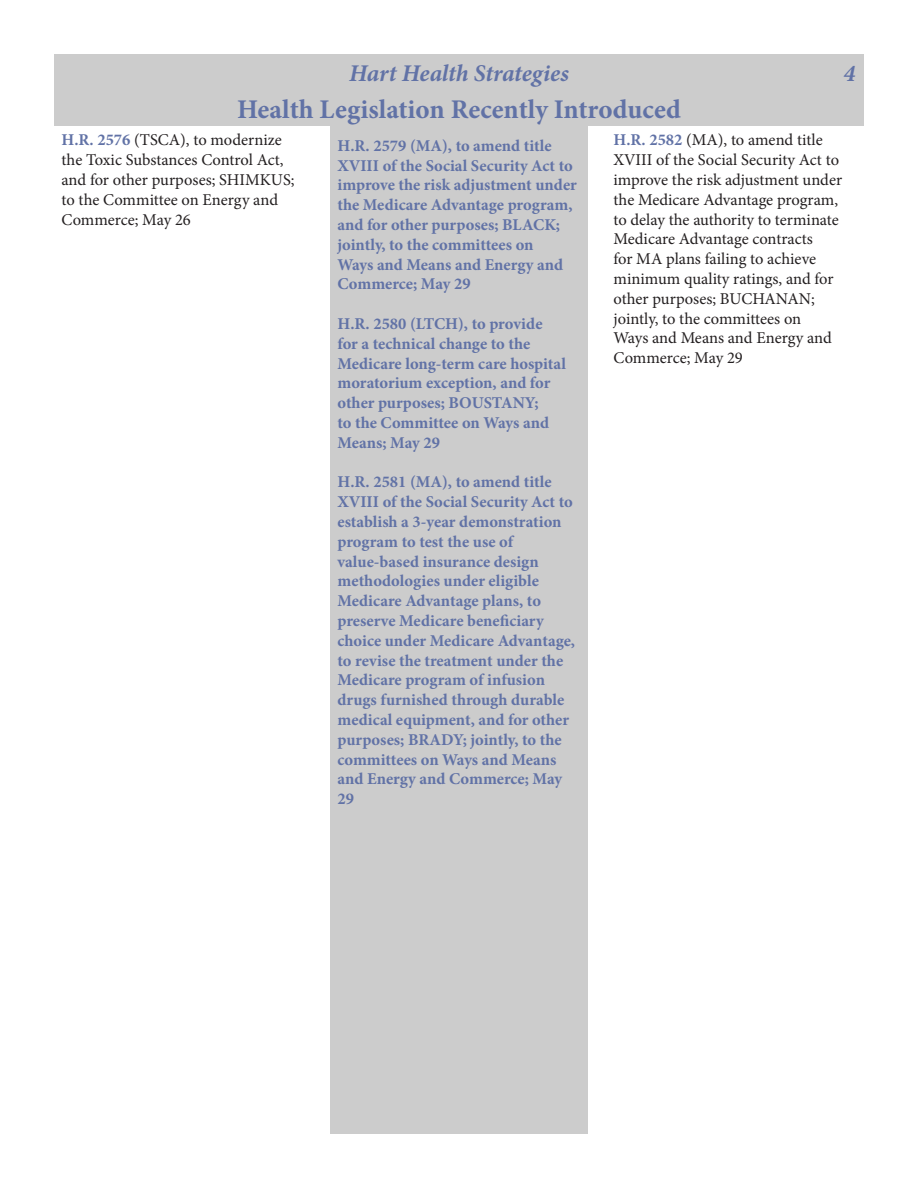
<style>
.page{position:relative;width:918px;height:1188px;background:#fff}
.page>*{position:absolute;margin:0;border:0;box-sizing:border-box;transform-origin:0 0}
.t1{font:700 27px "Minion Pro";color:#6172a6}
.t2{font:italic 700 24px "Minion Pro";letter-spacing:-.005em;color:#6172a6}
.t3{font:700 16.5px/19.8px "Minion Pro";color:#6172a6}
.t4{font:16.5px/19.8px "Minion Pro";color:#231f20}
.s1{font-weight:700;color:#6172a6}
</style>
<div class="page">
<div style="left:54px;top:54px;width:810px;height:36px;background:#ccc"></div>
<div style="left:54px;top:90px;width:810px;height:36px;background:#ccc"></div>
<div style="left:330px;top:126px;width:258px;height:1008px;background:#ccc"></div>
<p class="t2" style="left:349px;top:56px;width:221px">Hart Health Strategies</p>
<p class="t2" style="left:844px;top:56px;width:13px">4</p>
<p class="t1" style="left:237px;top:90px;width:445px">Health Legislation Recently Introduced</p>
<p class="t4" style="left:62px;top:130px;width:235px"><span class="s1">H.R. 2576</span> (TSCA), to modernize the Toxic Substances Control Act, and for other purposes; SHIMKUS; to the Committee on Energy and<br>Commerce; May 26</p>
<p class="t4" style="left:614px;top:130px;width:230px"><span class="s1">H.R. 2582</span> (MA), to amend title<br>XVIII of the Social Security Act to improve the risk adjustment under the Medicare Advantage program, to delay the authority to terminate<br>Medicare Advantage contracts<br>for MA plans failing to achieve minimum quality ratings, and for other purposes; BUCHANAN; jointly, to the committees on<br>Ways and Means and Energy and<br>Commerce; May 29</p>
<p class="t3" style="left:338px;top:136px;width:241px">H.R. 2579 (MA), to amend title<br>XVIII of the Social Security Act to improve the risk adjustment under the Medicare Advantage program, and for other purposes; BLACK; jointly, to the committees on<br>Ways and Means and Energy and<br>Commerce; May 29</p>
<p class="t3" style="left:338px;top:314px;width:230px">H.R. 2580 (LTCH), to provide for a technical change to the<br>Medicare long-term care hospital moratorium exception, and for other purposes; BOUSTANY;<br>to the Committee on Ways and<br>Means; May 29</p>
<p class="t3" style="left:338px;top:472px;width:239px">H.R. 2581 (MA), to amend title<br>XVIII of the Social Security Act to establish a 3-year demonstration program to test the use of value-based insurance design methodologies under eligible<br>Medicare Advantage plans, to preserve Medicare beneficiary choice under Medicare Advantage, to revise the treatment under the<br>Medicare program of infusion drugs furnished through durable medical equipment, and for other purposes; BRADY; jointly, to the committees on Ways and Means and Energy and Commerce; May<br>29</p>
</div>
